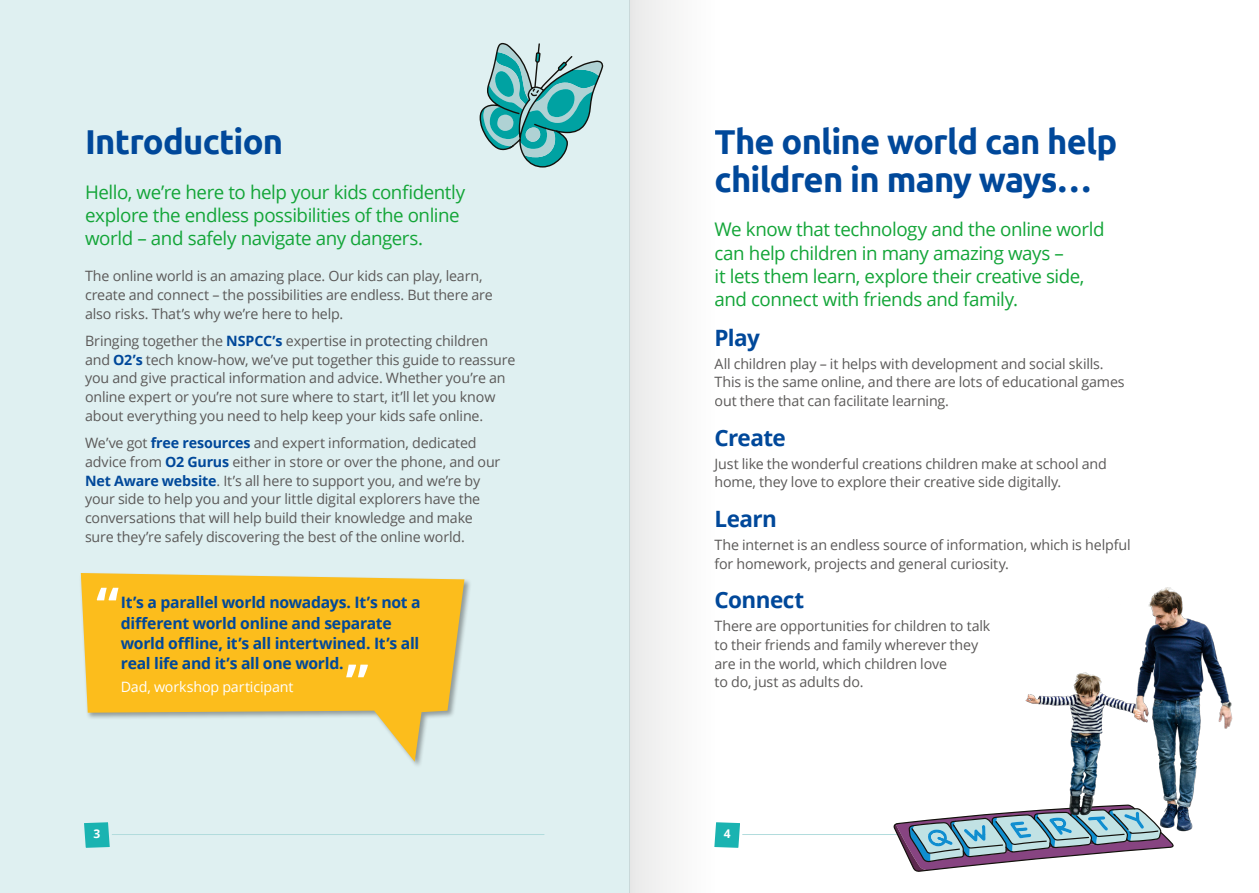
<style>
.page{position:relative;width:1259px;height:893px;background:#fff}
.page>*{position:absolute;margin:0;border:0;box-sizing:border-box;transform-origin:0 0}
.t1{font:700 34.5px/37.5px "Ubuntu";letter-spacing:-.025em;color:#00489a}
.t2{font:700 22.5px "Open Sans";letter-spacing:-.025em;color:#00489a}
.t3{font:18.75px/23.2px "Open Sans";letter-spacing:-.025em;color:#13a538}
.t4{font:700 15.75px/20.2px "Open Sans";letter-spacing:-.02em;color:#00489a}
.t5{font:14.25px/18.8px "Open Sans";letter-spacing:-.01em;color:#5b5958}
.t6{font:14.25px "Open Sans";letter-spacing:-.01em;color:#fff}
.t7{font:700 12px "Open Sans";color:#fff}
.s1{font-weight:700;color:#00489a}
</style>
<div class="page">
<div style="left:0;top:0;width:629px;height:893px;background:#dff0f1"></div>
<hr style="left:85px;top:834px;width:459px;height:1px;background:#b2dcdd">
<svg style="left:84px;top:822px;width:28px;height:26px"></svg>
<hr style="left:714px;top:834px;width:382px;height:1px;background:#b2dcdd">
<svg style="left:714px;top:822px;width:29px;height:26px"></svg>
<svg style="left:479px;top:42px;width:124px;height:126px"></svg>
<svg style="left:893px;top:811px;width:281px;height:61px"></svg>
<img style="left:1020px;top:587px;width:213px;height:249px">
<svg style="left:81px;top:573px;width:383px;height:189px;fill:#fcbd1c"></svg>
<svg style="left:97px;top:588px;width:21px;height:12px"></svg>
<svg style="left:346px;top:665px;width:22px;height:12px"></svg>
<div style="left:629px;top:0;width:85px;height:893px;background:#f5f5f5"></div>
<h1 class="t1" style="left:85px;top:123px;width:199px">Introduction</h1>
<h3 class="t3" style="left:85px;top:180px;width:382px">Hello, we’re here to help your kids confidently explore the endless possibilities of the online world – and safely navigate any dangers.</h3>
<p class="t5" style="left:85px;top:266px;width:409px">The online world is an amazing place. Our kids can play, learn, create and connect – the possibilities are endless. But there are also risks. That’s why we’re here to help.</p>
<p class="t5" style="left:85px;top:331px;width:432px">Bringing together the <span class="s1">NSPCC’s</span> expertise in protecting children and <span class="s1">O2’s</span> tech know-how, we’ve put together this guide to reassure you and give practical information and advice. Whether you’re an online expert or you’re not sure where to start, it’ll let you know about everything you need to help keep your kids safe online.</p>
<p class="t5" style="left:85px;top:433px;width:417px">We’ve got <span class="s1">free resources</span> and expert information, dedicated advice from <span class="s1">O2 Gurus</span> either in store or over the phone, and our <span class="s1">Net Aware website</span>. It’s all here to support you, and we’re by your side to help you and your little digital explorers have the conversations that will help build their knowledge and make sure they’re safely discovering the best of the online world.</p>
<p class="t4" style="left:121px;top:592px;width:301px">It’s a parallel world nowadays. It’s not a different world online and separate world offline, it’s all intertwined. It’s all real life and it’s all one world.</p>
<p class="t6" style="left:121px;top:677px;width:174px">Dad, workshop participant</p>
<h1 class="t1" style="left:714px;top:123px;width:404px">The online world can help children in many ways…</h1>
<h3 class="t3" style="left:714px;top:217px;width:391px">We know that technology and the online world can help children in many amazing ways –<br>it lets them learn, explore their creative side, and connect with friends and family.</h3>
<h2 class="t2" style="left:714px;top:322px;width:47px">Play</h2>
<p class="t5" style="left:714px;top:354px;width:412px">All children play – it helps with development and social skills.<br>This is the same online, and there are lots of educational games out there that can facilitate learning.</p>
<h2 class="t2" style="left:714px;top:422px;width:73px">Create</h2>
<p class="t5" style="left:714px;top:454px;width:394px">Just like the wonderful creations children make at school and home, they love to explore their creative side digitally.</p>
<h2 class="t2" style="left:714px;top:503px;width:64px">Learn</h2>
<p class="t5" style="left:714px;top:535px;width:417px">The internet is an endless source of information, which is helpful for homework, projects and general curiosity.</p>
<h2 class="t2" style="left:714px;top:584px;width:91px">Connect</h2>
<p class="t5" style="left:714px;top:616px;width:277px">There are opportunities for children to talk to their friends and family wherever they are in the world, which children love<br>to do, just as adults do.</p>
<p class="t7" style="left:93px;top:825px;width:8px">3</p>
<p class="t7" style="left:724px;top:825px;width:8px">4</p>
</div>
